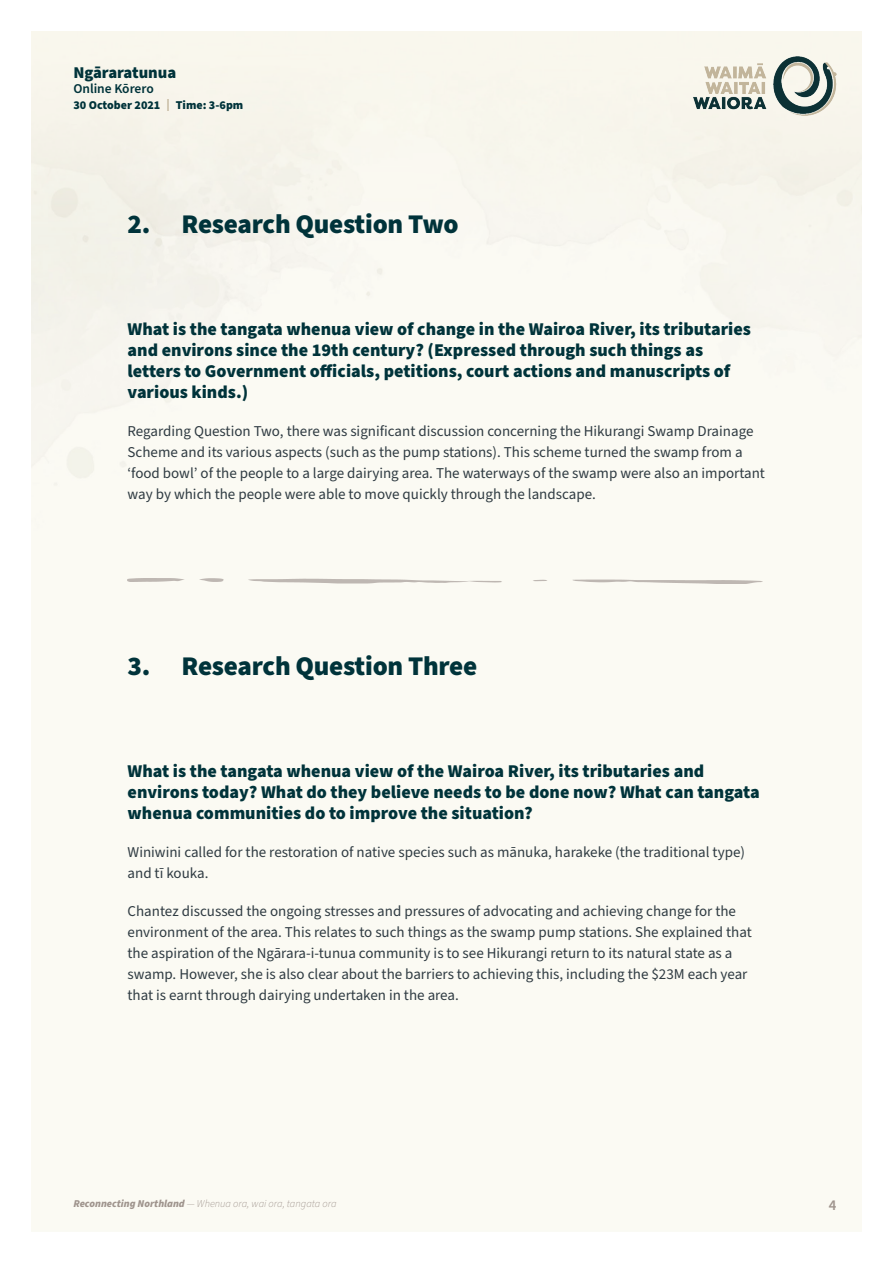
<style>
.page{position:relative;width:893px;height:1263px;background:#fff}
.page>*{position:absolute;margin:0;border:0;box-sizing:border-box;transform-origin:0 0}
.RNthland_H1{font:900 27px "Source Sans Pro";letter-spacing:-.01em;color:#00333a}
.RNthland_H2{font:900 18px/21px "Source Sans Pro";color:#00333a}
.t1{font:900 16.5px "Source Sans Pro";color:#00333a}
.RNthland_bodytext{font:15px/21px "Source Sans Pro";color:#2f3b42}
.t2{font:600 15px "Source Sans Pro";color:#9f948d}
.t3{font:600 13.5px "Source Sans Pro";color:#00333a}
.t4{font:900 12px "Source Sans Pro";color:#00333a}
.t5{font:italic 300 10.5px "Source Sans Pro";color:#9f948d}
.s1{color:#c2b59b}
.s2{font-weight:900}
</style>
<div class="page">
<img style="left:693px;top:56px;width:143px;height:60px">
<img style="left:128px;top:579px;width:635px;height:4px">
<p class="t1" style="left:73px;top:61px;width:104px">Ngāraratunua</p>
<p class="t3" style="left:73px;top:80px;width:82px">Online Kōrero</p>
<p class="t4" style="left:73px;top:97px;width:172px">30 October 2021 <span class="s1">|</span> Time: 3-6pm</p>
<p class="RNthland_H1" style="left:128px;top:205px;width:333px">2. Research Question Two</p>
<p class="RNthland_H2" style="left:128px;top:319px;width:625px">What is the tangata whenua view of change in the Wairoa River, its tributaries and environs since the 19th century? (Expressed through such things as letters to Government officials, petitions, court actions and manuscripts of various kinds.)</p>
<p class="RNthland_bodytext" style="left:128px;top:421px;width:639px">Regarding Question Two, there was significant discussion concerning the Hikurangi Swamp Drainage Scheme and its various aspects (such as the pump stations). This scheme turned the swamp from a ‘food bowl’ of the people to a large dairying area. The waterways of the swamp were also an important way by which the people were able to move quickly through the landscape.</p>
<p class="RNthland_H1" style="left:128px;top:648px;width:351px">3. Research Question Three</p>
<p class="RNthland_H2" style="left:128px;top:761px;width:634px">What is the tangata whenua view of the Wairoa River, its tributaries and environs today? What do they believe needs to be done now? What can tangata whenua communities do to improve the situation?</p>
<p class="RNthland_bodytext" style="left:128px;top:842px;width:619px">Winiwini called for the restoration of native species such as mānuka, harakeke (the traditional type) and tī kouka.</p>
<p class="RNthland_bodytext" style="left:128px;top:901px;width:626px">Chantez discussed the ongoing stresses and pressures of advocating and achieving change for the environment of the area. This relates to such things as the swamp pump stations. She explained that the aspiration of the Ngārara-i-tunua community is to see Hikurangi return to its natural state as a swamp. However, she is also clear about the barriers to achieving this, including the $23M each year that is earnt through dairying undertaken in the area.</p>
<p class="t5" style="left:73px;top:1196px;width:265px"><span class="s2">Reconnecting Northland</span> — Whenua ora, wai ora, tangata ora</p>
<p class="t2" style="left:829px;top:1195px;width:9px">4</p>
</div>
